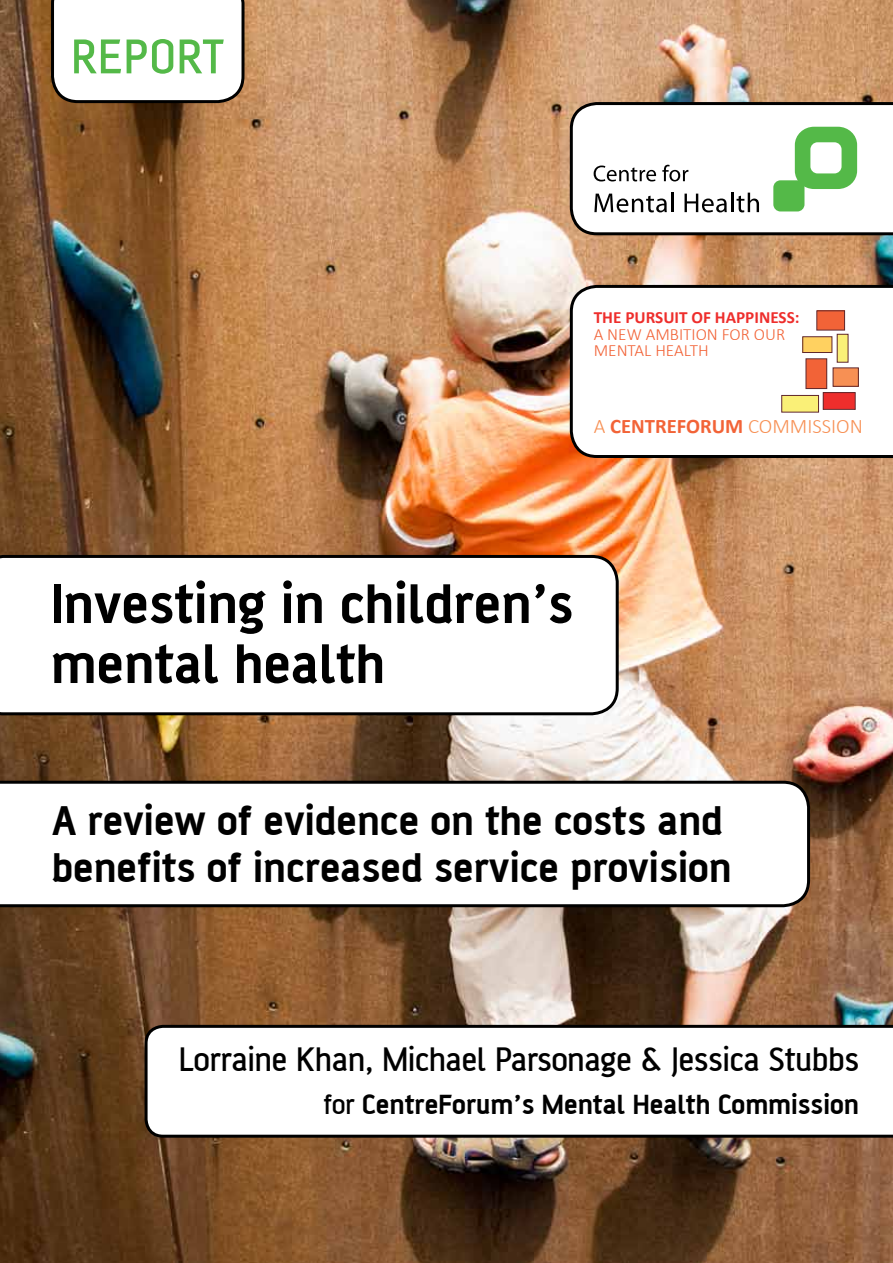
<style>
.page{position:relative;width:893px;height:1263px;background:#fff}
.page>*{position:absolute;margin:0;border:0;box-sizing:border-box;transform-origin:0 0}
.t1{font:700 60px/60px "AF Battersea";color:#000}
.t2{font:500 52.5px "AF Battersea";letter-spacing:.03em;color:#54b948}
.t3{font:700 45px/46.5px "AF Battersea";color:#000}
.t4{font:500 36px "AF Battersea";color:#000}
.t5{font:700 30px "AF Battersea";color:#000}
.t6{font:300 20.7px "Calibri";color:#f79054}
.t7{font:300 17.25px/16.8px "Calibri";color:#f26337}
.t8{font:700 17.25px "Calibri";color:#ee2e2c}
.s1{font-weight:700;color:#f26337}
.s2{font-weight:500}
</style>
<div class="page">
<img style="left:0;top:0;width:893px;height:1263px">
<svg style="left:0;top:781px;width:810px;height:126px"></svg>
<svg style="left:570px;top:102px;width:323px;height:133px"></svg>
<svg style="left:51px;top:0;width:193px;height:103px"></svg>
<svg style="left:0;top:555px;width:619px;height:160px"></svg>
<svg style="left:145px;top:1025px;width:748px;height:113px"></svg>
<svg style="left:570px;top:285px;width:323px;height:173px"></svg>
<div style="left:823px;top:393px;width:32px;height:16px;background:#ee2e2c"></div>
<div style="left:823px;top:392px;width:33px;height:18px;border:1px solid #60282c"></div>
<div style="left:817px;top:311px;width:28px;height:19px;background:#f26337"></div>
<div style="left:816px;top:310px;width:29px;height:20px;border:1px solid #60282c"></div>
<div style="left:833px;top:368px;width:25px;height:18px;background:#f79054"></div>
<div style="left:833px;top:367px;width:26px;height:20px;border:1px solid #60282c"></div>
<div style="left:803px;top:337px;width:29px;height:15px;background:#ffd160"></div>
<div style="left:802px;top:336px;width:30px;height:17px;border:1px solid #60282c"></div>
<div style="left:782px;top:395px;width:36px;height:17px;background:#faf077"></div>
<div style="left:781px;top:395px;width:38px;height:18px;border:1px solid #60282c"></div>
<div style="left:837px;top:334px;width:11px;height:28px;background:#faf077"></div>
<div style="left:837px;top:334px;width:11px;height:29px;border:1px solid #60282c"></div>
<div style="left:806px;top:359px;width:21px;height:30px;background:#f26337"></div>
<div style="left:805px;top:358px;width:22px;height:31px;border:1px solid #60282c"></div>
<p class="t2" style="left:72px;top:30px;width:154px">REPORT</p>
<p class="t8" style="left:594px;top:306px;width:207px">THE PURSUIT OF HAPPINESS:</p>
<p class="t7" style="left:594px;top:325px;width:193px">A NEW AMBITION FOR OUR<br>MENTAL HEALTH</p>
<p class="t6" style="left:594px;top:413px;width:271px">A <span class="s1">CENTREFORUM</span> COMMISSION</p>
<h1 class="t1" style="left:51px;top:573px;width:524px">Investing in children’s mental health</h1>
<p class="t3" style="left:52px;top:797px;width:681px">A review of evidence on the costs and benefits of increased service provision</p>
<p class="t4" style="left:179px;top:1042px;width:681px">Lorraine Khan, Michael Parsonage &amp; Jessica Stubbs</p>
<p class="t5" style="left:323px;top:1089px;width:537px"><span class="s2">for</span> CentreForum’s Mental Health Commission</p>
</div>
